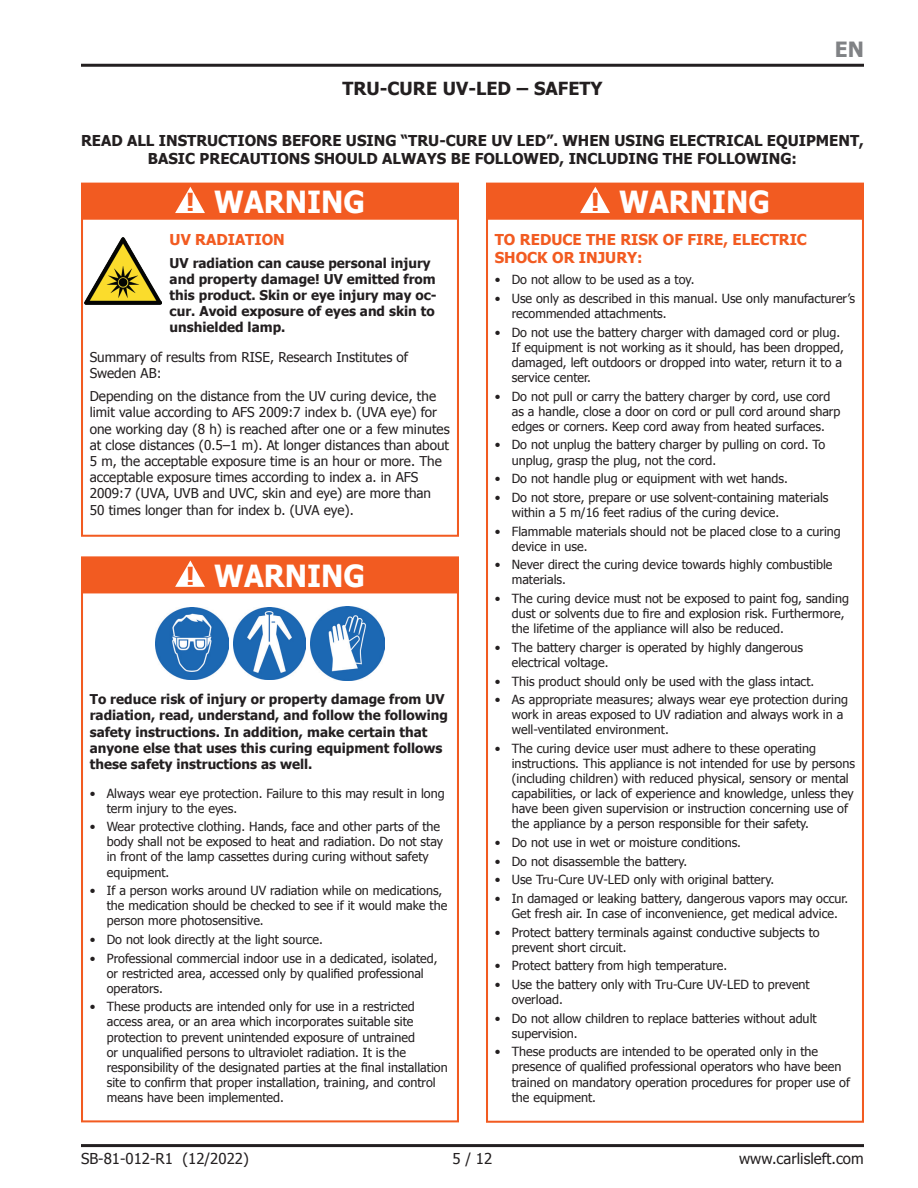
<style>
.page{position:relative;width:918px;height:1188px;background:#fff}
.page>*{position:absolute;margin:0;border:0;box-sizing:border-box;transform-origin:0 0}
.t1{font:700 30.45px "Tahoma";color:#fff;scale:.95 1}
.t2{font:700 21px "Tahoma";color:#808285}
.t3{font:700 18px "Tahoma";color:#231f20}
.t4{font:700 15px/18px "Tahoma";color:#231f20;text-align:center}
.t5{font:700 15px/18px "Tahoma";color:#f25b21}
.t6{font:15px "Tahoma";color:#231f20}
.t7{font:13.5px/16.2px "Tahoma";color:#231f20}
.t8{font:700 13.5px/16.2px "Tahoma";color:#231f20}
.t9{font:12.6px/15.1px "Tahoma";color:#231f20}
.s1{font-size:24.75px;color:#f25b21}
</style>
<div class="page">
<div style="left:81px;top:591px;width:378px;height:531px;border:2px solid #f25b21"></div>
<div style="left:82px;top:557px;width:376px;height:35px;background:#f25b21"></div>
<svg style="left:175px;top:560px;width:30px;height:27px"></svg>
<div style="left:81px;top:556px;width:378px;height:37px;border:2px solid #f25b21"></div>
<img style="left:156px;top:607px;width:72px;height:73px">
<img style="left:233px;top:607px;width:73px;height:73px">
<img style="left:310px;top:606px;width:74px;height:74px">
<div style="left:81px;top:218px;width:378px;height:319px;border:2px solid #f25b21"></div>
<div style="left:82px;top:184px;width:376px;height:34px;background:#f25b21"></div>
<svg style="left:175px;top:187px;width:30px;height:26px"></svg>
<div style="left:81px;top:183px;width:378px;height:36px;border:2px solid #f25b21"></div>
<img style="left:84px;top:237px;width:77px;height:68px">
<div style="left:486px;top:218px;width:378px;height:905px;border:2px solid #f25b21"></div>
<div style="left:487px;top:184px;width:376px;height:34px;background:#f25b21"></div>
<svg style="left:580px;top:187px;width:30px;height:26px"></svg>
<div style="left:486px;top:183px;width:378px;height:36px;border:2px solid #f25b21"></div>
<hr style="left:81px;top:64px;width:783px;height:3px;background:#231f20">
<hr style="left:81px;top:1144px;width:783px;height:3px;background:#231f20">
<h3 class="t3" style="left:342px;top:76px;width:262px">TRU-CURE UV-LED – SAFETY</h3>
<h2 class="t2" style="left:835px;top:35px;width:31px">EN</h2>
<p class="t4" style="left:81px;top:131px;width:784px">READ ALL INSTRUCTIONS BEFORE USING “TRU-CURE UV LED”. WHEN USING ELECTRICAL EQUIPMENT,<br>BASIC PRECAUTIONS SHOULD ALWAYS BE FOLLOWED, INCLUDING THE FOLLOWING:</p>
<h1 class="t1" style="left:186px;top:181px;width:190px"><span class="s1">!</span> WARNING</h1>
<p class="t5" style="left:170px;top:229px;width:117px">UV RADIATION</p>
<p class="t8" style="left:170px;top:254px;width:268px">UV radiation can cause personal injury and property damage! UV emitted from this product. Skin or eye injury may oc&shy;cur. Avoid exposure of eyes and skin to unshielded lamp.</p>
<p class="t7" style="left:90px;top:348px;width:320px">Summary of results from RISE, Research Institutes of<br>Sweden AB:</p>
<p class="t7" style="left:90px;top:388px;width:361px">Depending on the distance from the UV curing device, the limit value according to AFS 2009:7 index b. (UVA eye) for one working day (8 h) is reached after one or a few minutes at close distances (0.5–1 m). At longer distances than about 5 m, the acceptable exposure time is an hour or more. The acceptable exposure times according to index a. in AFS 2009:7 (UVA, UVB and UVC, skin and eye) are more than<br>50 times longer than for index b. (UVA eye).</p>
<h1 class="t1" style="left:186px;top:554px;width:190px"><span class="s1">!</span> WARNING</h1>
<p class="t8" style="left:90px;top:690px;width:360px">To reduce risk of injury or property damage from UV radiation, read, understand, and follow the following safety instructions. In addition, make certain that anyone else that uses this curing equipment follows these safety instructions as well.</p>
<p class="t9" style="left:107px;top:785px;width:339px;text-indent:-17px">• Always wear eye protection. Failure to this may result in long term injury to the eyes.</p>
<p class="t9" style="left:107px;top:819px;width:338px;text-indent:-17px">• Wear protective clothing. Hands, face and other parts of the body shall not be exposed to heat and radiation. Do not stay in front of the lamp cassettes during curing without safety equipment.</p>
<p class="t9" style="left:107px;top:882px;width:342px;text-indent:-17px">• If a person works around UV radiation while on medications, the medication should be checked to see if it would make the person more photosensitive.</p>
<p class="t9" style="left:90px;top:931px;width:235px">• Do not look directly at the light source.</p>
<p class="t9" style="left:107px;top:950px;width:332px;text-indent:-17px">• Professional commercial indoor use in a dedicated, isolated, or restricted area, accessed only by qualified professional operators.</p>
<p class="t9" style="left:107px;top:999px;width:342px;text-indent:-17px">• These products are intended only for use in a restricted access area, or an area which incorporates suitable site protection to prevent unintended exposure of untrained<br>or unqualified persons to ultraviolet radiation. It is the responsibility of the designated parties at the final installation site to confirm that proper installation, training, and control means have been implemented.</p>
<h1 class="t1" style="left:591px;top:181px;width:190px"><span class="s1">!</span> WARNING</h1>
<p class="t5" style="left:495px;top:229px;width:314px">TO REDUCE THE RISK OF FIRE, ELECTRIC<br>SHOCK OR INJURY:</p>
<p class="t9" style="left:495px;top:272px;width:201px">• Do not allow to be used as a toy.</p>
<p class="t9" style="left:512px;top:290px;width:345px;text-indent:-17px">• Use only as described in this manual. Use only manufacturer’s recommended attachments.</p>
<p class="t9" style="left:512px;top:324px;width:334px;text-indent:-17px">• Do not use the battery charger with damaged cord or plug.<br>If equipment is not working as it should, has been dropped, damaged, left outdoors or dropped into water, return it to a service center.</p>
<p class="t9" style="left:512px;top:388px;width:330px;text-indent:-17px">• Do not pull or carry the battery charger by cord, use cord as a handle, close a door on cord or pull cord around sharp edges or corners. Keep cord away from heated surfaces.</p>
<p class="t9" style="left:512px;top:437px;width:315px;text-indent:-17px">• Do not unplug the battery charger by pulling on cord. To unplug, grasp the plug, not the cord.</p>
<p class="t9" style="left:495px;top:470px;width:295px">• Do not handle plug or equipment with wet hands.</p>
<p class="t9" style="left:512px;top:489px;width:318px;text-indent:-17px">• Do not store, prepare or use solvent-containing materials within a 5 m/16 feet radius of the curing device.</p>
<p class="t9" style="left:512px;top:523px;width:331px;text-indent:-17px">• Flammable materials should not be placed close to a curing device in use.</p>
<p class="t9" style="left:512px;top:557px;width:322px;text-indent:-17px">• Never direct the curing device towards highly combustible materials.</p>
<p class="t9" style="left:512px;top:590px;width:339px;text-indent:-17px">• The curing device must not be exposed to paint fog, sanding dust or solvents due to fire and explosion risk. Furthermore, the lifetime of the appliance will also be reduced.</p>
<p class="t9" style="left:512px;top:639px;width:293px;text-indent:-17px">• The battery charger is operated by highly dangerous electrical voltage.</p>
<p class="t9" style="left:495px;top:673px;width:321px">• This product should only be used with the glass intact.</p>
<p class="t9" style="left:512px;top:691px;width:338px;text-indent:-17px">• As appropriate measures; always wear eye protection during work in areas exposed to UV radiation and always work in a well-ventilated environment.</p>
<p class="t9" style="left:512px;top:740px;width:345px;text-indent:-17px">• The curing device user must adhere to these operating instructions. This appliance is not intended for use by persons (including children) with reduced physical, sensory or mental capabilities, or lack of experience and knowledge, unless they have been given supervision or instruction concerning use of the appliance by a person responsible for their safety.</p>
<p class="t9" style="left:495px;top:834px;width:248px">• Do not use in wet or moisture conditions.</p>
<p class="t9" style="left:495px;top:853px;width:194px">• Do not disassemble the battery.</p>
<p class="t9" style="left:495px;top:872px;width:281px">• Use Tru-Cure UV-LED only with original battery.</p>
<p class="t9" style="left:495px;top:890px;width:355px;text-align:center">• In damaged or leaking battery, dangerous vapors may occur.<br>Get fresh air. In case of inconvenience, get medical advice.</p>
<p class="t9" style="left:512px;top:924px;width:310px;text-indent:-17px">• Protect battery terminals against conductive subjects to prevent short circuit.</p>
<p class="t9" style="left:495px;top:958px;width:234px">• Protect battery from high temperature.</p>
<p class="t9" style="left:512px;top:976px;width:300px;text-indent:-17px">• Use the battery only with Tru-Cure UV-LED to prevent overload.</p>
<p class="t9" style="left:512px;top:1010px;width:306px;text-indent:-17px">• Do not allow children to replace batteries without adult supervision.</p>
<p class="t9" style="left:512px;top:1044px;width:340px;text-indent:-17px">• These products are intended to be operated only in the presence of qualified professional operators who have been trained on mandatory operation procedures for proper use of the equipment.</p>
<p class="t6" style="left:81px;top:1148px;width:169px">SB-81-012-R1 (12/2022)</p>
<p class="t6" style="left:453px;top:1148px;width:41px">5 / 12</p>
<p class="t6" style="left:739px;top:1148px;width:126px">www.carlisleft.com</p>
</div>
